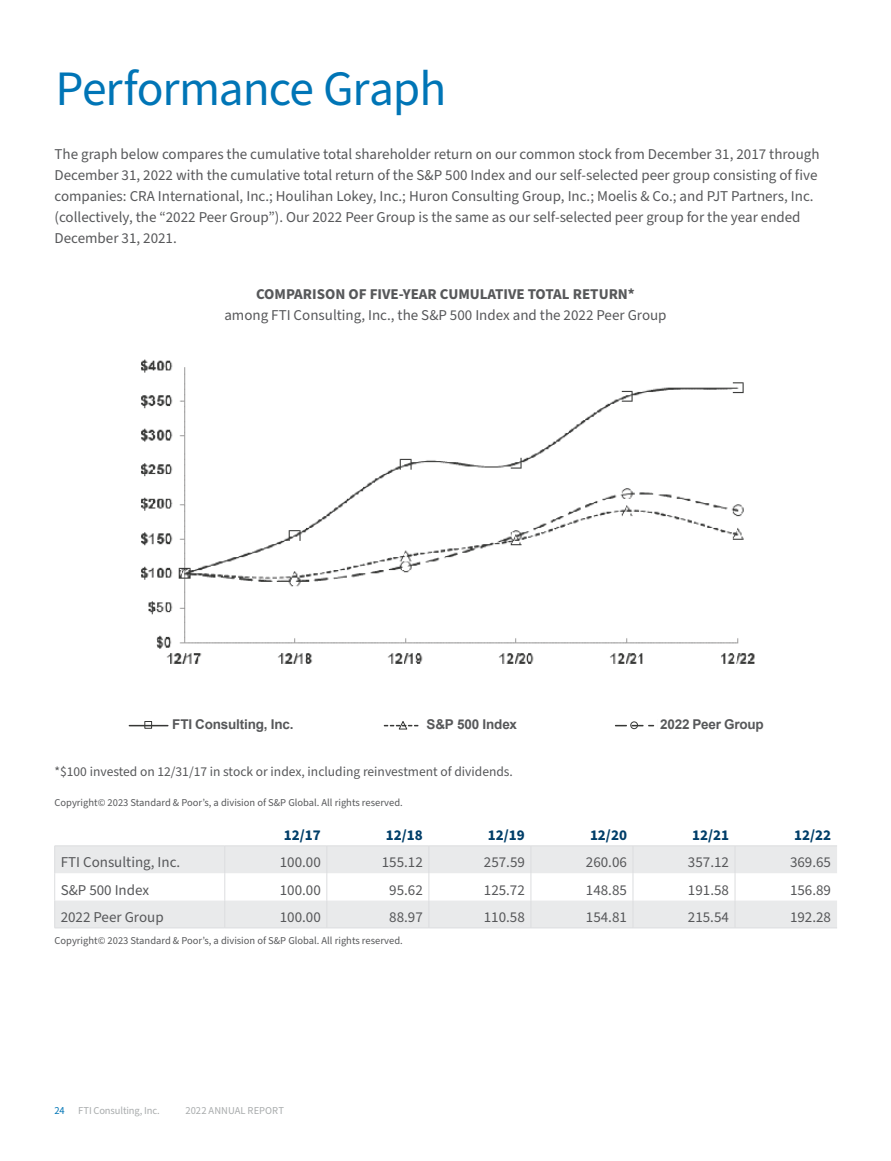
<style>
.page{position:relative;width:891px;height:1161px;background:#fff}
.page>*{position:absolute;margin:0;border:0;box-sizing:border-box;transform-origin:0 0}
.t1{font:49.5px "Source Sans Pro";letter-spacing:-.02em;color:#0075b6}
.t2{font:15px/21px "Source Sans Pro";color:#57585a}
.t3{font:700 15px "Source Sans Pro";color:#57585a}
.t4{font:700 15px "Source Sans Pro";color:#003e69}
.t5{font:700 13.5px "Arial";color:#040503}
.t6{font:13.5px "Source Sans Pro";color:#57585a}
.t7{font:13.5px "Arial";color:#040503}
.t8{font:700 13.5px "Arial";letter-spacing:-.015em;color:#57585a}
.t9{font:10.5px "Source Sans Pro";color:#57585a}
.t10{font:10.5px "Source Sans Pro";letter-spacing:-.005em;color:#a8abac}
.t11{font:10.5px "Source Sans Pro";color:#0075b6}
.s1{color:#57585a}
</style>
<div class="page">
<svg style="left:55px;top:847px;width:782px;height:81px;fill:#e9eaeb"></svg>
<hr style="left:55px;top:846px;width:170px;height:1px;background:#dcdddf">
<hr style="left:225px;top:846px;width:102px;height:1px;background:#dcdddf">
<hr style="left:327px;top:846px;width:102px;height:1px;background:#dcdddf">
<hr style="left:429px;top:846px;width:102px;height:1px;background:#dcdddf">
<hr style="left:531px;top:846px;width:102px;height:1px;background:#dcdddf">
<hr style="left:633px;top:846px;width:102px;height:1px;background:#dcdddf">
<hr style="left:735px;top:846px;width:102px;height:1px;background:#dcdddf">
<svg style="left:54px;top:846px;width:1px;height:82px"></svg>
<svg style="left:225px;top:847px;width:1px;height:81px"></svg>
<svg style="left:327px;top:847px;width:1px;height:81px"></svg>
<svg style="left:429px;top:847px;width:1px;height:81px"></svg>
<svg style="left:531px;top:847px;width:1px;height:81px"></svg>
<svg style="left:633px;top:847px;width:1px;height:81px"></svg>
<svg style="left:735px;top:847px;width:1px;height:81px"></svg>
<hr style="left:55px;top:928px;width:170px;height:1px;background:#dcdddf">
<hr style="left:225px;top:928px;width:102px;height:1px;background:#dcdddf">
<hr style="left:327px;top:928px;width:102px;height:1px;background:#dcdddf">
<hr style="left:429px;top:928px;width:102px;height:1px;background:#dcdddf">
<hr style="left:531px;top:928px;width:102px;height:1px;background:#dcdddf">
<hr style="left:633px;top:928px;width:102px;height:1px;background:#dcdddf">
<hr style="left:735px;top:928px;width:102px;height:1px;background:#dcdddf">
<hr style="left:129px;top:725px;width:39px;height:1px;background:#040503">
<div style="left:144px;top:721px;width:8px;height:8px;border:1px solid #040503"></div>
<svg style="left:384px;top:721px;width:35px;height:9px"></svg>
<svg style="left:615px;top:725px;width:39px;height:1px"></svg>
<div style="left:630px;top:721px;width:8px;height:8px;border:1px solid #040503;border-radius:50%"></div>
<img style="left:141px;top:359px;width:614px;height:305px">
<h1 class="t1" style="left:56px;top:56px;width:392px">Performance Graph</h1>
<p class="t2" style="left:55px;top:144px;width:767px">The graph below compares the cumulative total shareholder return on our common stock from December 31, 2017 through December 31, 2022 with the cumulative total return of the S&amp;P 500 Index and our self-selected peer group consisting of five companies: CRA International, Inc.; Houlihan Lokey, Inc.; Huron Consulting Group, Inc.; Moelis &amp; Co.; and PJT Partners, Inc. (collectively, the “2022 Peer Group”). Our 2022 Peer Group is the same as our self-selected peer group for the year ended December 31, 2021.</p>
<p class="t7" style="left:345px;top:277px;width:109px">and a Peer Group</p>
<p class="t7" style="left:350px;top:277px;width:109px">and a Peer Group</p>
<p class="t7" style="left:389px;top:277px;width:109px">and a Peer Group</p>
<p class="t3" style="left:256px;top:284px;width:380px">COMPARISON OF FIVE-YEAR CUMULATIVE TOTAL RETURN*</p>
<p class="t2" style="left:224px;top:305px;width:444px">among FTI Consulting, Inc., the S&amp;P 500 Index and the 2022 Peer Group</p>
<p class="t5" style="left:168px;top:715px;width:127px">FTI Consulting, Inc.</p>
<p class="t8" style="left:172px;top:716px;width:85px">FTI Consul n</p>
<p class="t5" style="left:426px;top:715px;width:92px">S&amp;P 500 <span class="s1">Index</span></p>
<p class="t5" style="left:207px;top:715px;width:93px">o sulting, Inc.</p>
<p class="t5" style="left:431px;top:715px;width:56px">S&amp;P 500</p>
<p class="t5" style="left:212px;top:715px;width:127px">FTI Consulting, Inc.</p>
<p class="t5" style="left:470px;top:715px;width:56px">S&amp;P 500</p>
<p class="t5" style="left:658px;top:715px;width:76px">Peer Group</p>
<p class="t8" style="left:660px;top:716px;width:105px">2022 Peer Group</p>
<p class="t6" style="left:55px;top:762px;width:460px">*$100 invested on 12/31/17 in stock or index, including reinvestment of dividends.</p>
<p class="t9" style="left:55px;top:795px;width:350px">Copyright© 2023 Standard &amp; Poor’s, a division of S&amp;P Global. All rights reserved.</p>
<p class="t4" style="left:284px;top:825px;width:38px">12/17</p>
<p class="t4" style="left:386px;top:825px;width:38px">12/18</p>
<p class="t4" style="left:488px;top:825px;width:38px">12/19</p>
<p class="t4" style="left:590px;top:825px;width:38px">12/20</p>
<p class="t4" style="left:692px;top:825px;width:38px">12/21</p>
<p class="t4" style="left:794px;top:825px;width:38px">12/22</p>
<p class="t2" style="left:61px;top:852px;width:121px">FTI Consulting, Inc.</p>
<p class="t2" style="left:280px;top:852px;width:43px">100.00</p>
<p class="t2" style="left:382px;top:852px;width:43px">155.12</p>
<p class="t2" style="left:484px;top:852px;width:43px">257.59</p>
<p class="t2" style="left:586px;top:852px;width:43px">260.06</p>
<p class="t2" style="left:688px;top:852px;width:43px">357.12</p>
<p class="t2" style="left:790px;top:852px;width:43px">369.65</p>
<p class="t2" style="left:61px;top:880px;width:90px">S&amp;P 500 Index</p>
<p class="t2" style="left:280px;top:880px;width:43px">100.00</p>
<p class="t2" style="left:389px;top:880px;width:35px">95.62</p>
<p class="t2" style="left:484px;top:880px;width:43px">125.72</p>
<p class="t2" style="left:586px;top:880px;width:43px">148.85</p>
<p class="t2" style="left:688px;top:880px;width:43px">191.58</p>
<p class="t2" style="left:790px;top:880px;width:43px">156.89</p>
<p class="t2" style="left:61px;top:907px;width:105px">2022 Peer Group</p>
<p class="t2" style="left:280px;top:907px;width:43px">100.00</p>
<p class="t2" style="left:389px;top:907px;width:35px">88.97</p>
<p class="t2" style="left:484px;top:907px;width:43px">110.58</p>
<p class="t2" style="left:586px;top:907px;width:43px">154.81</p>
<p class="t2" style="left:688px;top:907px;width:43px">215.54</p>
<p class="t2" style="left:790px;top:907px;width:43px">192.28</p>
<p class="t9" style="left:55px;top:933px;width:350px">Copyright© 2023 Standard &amp; Poor’s, a division of S&amp;P Global. All rights reserved.</p>
<p class="t11" style="left:55px;top:1104px;width:12px">24</p>
<p class="t10" style="left:78px;top:1104px;width:83px">FTI Consulting, Inc.</p>
<p class="t10" style="left:185px;top:1104px;width:100px">2022 ANNUAL REPORT</p>
</div>
